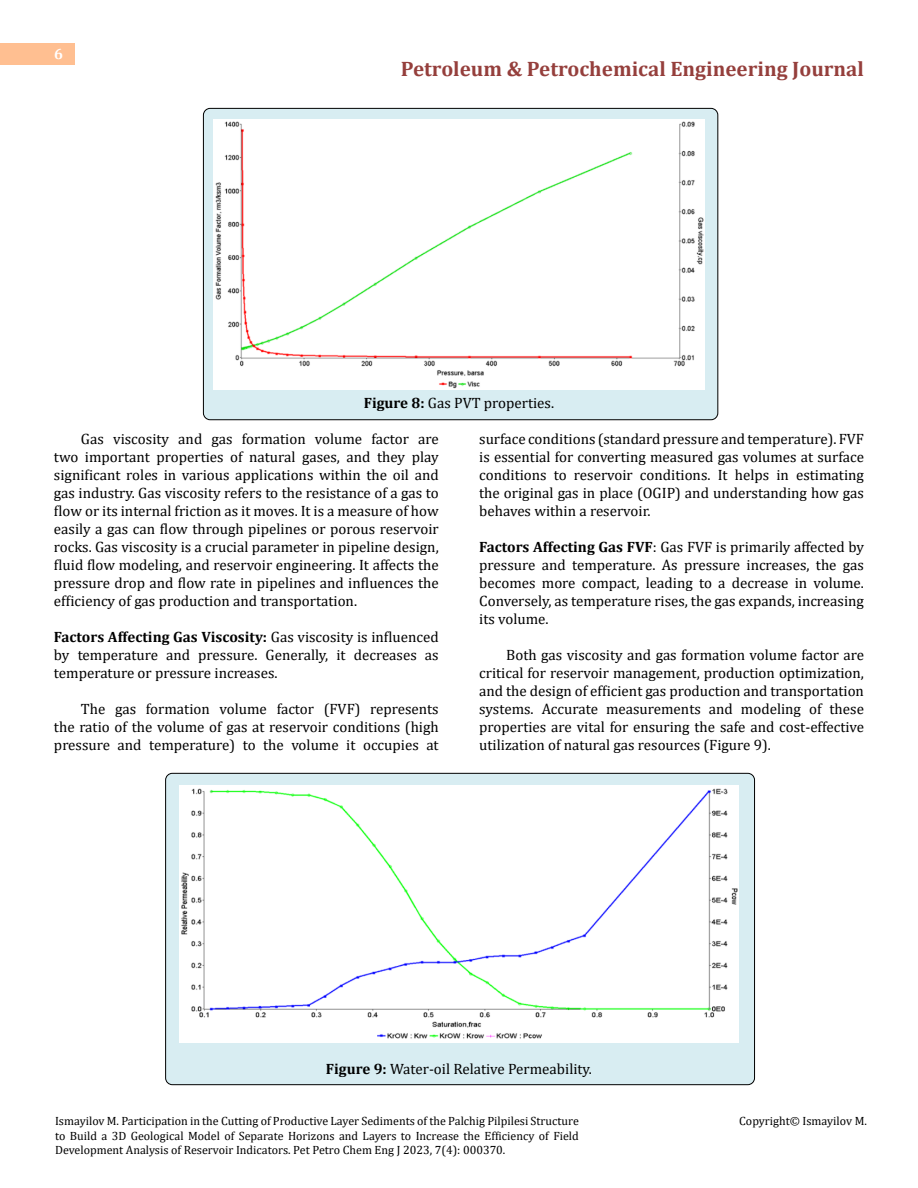
<style>
.page{position:relative;width:918px;height:1188px;background:#fff}
.page>*{position:absolute;margin:0;border:0;box-sizing:border-box;transform-origin:0 0}
.t1{font:700 21px "Cambria";color:#953f3c}
.t2{font:15px/18px "Cambria";color:#000;text-align:justify}
.t3{font:700 15px "Cambria";color:#fff}
.t4{font:12px/14.4px "Cambria";color:#000;text-align:justify}
.s1{font-weight:700}
</style>
<div class="page">
<div style="left:0;top:43px;width:75px;height:21px;background:#ffbf91"></div>
<div style="left:166px;top:773px;width:589px;height:312px;background:#d8edf2;border-radius:7px"></div>
<div style="left:203px;top:108px;width:515px;height:312px;background:#d8edf2;border-radius:7px"></div>
<div style="left:203px;top:108px;width:515px;height:312px;border:1px solid #000;border-radius:7px"></div>
<div style="left:213px;top:120px;width:492px;height:269px;background:#fff"></div>
<div style="left:179px;top:786px;width:560px;height:256px;background:#fff"></div>
<p class="t3" style="left:54px;top:44px;width:10px">6</p>
<h1 class="t1" style="left:401px;top:54px;width:465px">Petroleum &amp; Petrochemical Engineering Journal</h1>
<p class="t2" style="left:364px;top:393px;width:192px"><span class="s1">Figure 8:</span> Gas PVT properties.</p>
<p class="t2" style="left:54px;top:429px;width:386px;text-indent:27px">Gas viscosity and gas formation volume factor are two important properties of natural gases, and they play significant roles in various applications within the oil and gas industry. Gas viscosity refers to the resistance of a gas to flow or its internal friction as it moves. It is a measure of how easily a gas can flow through pipelines or porous reservoir rocks. Gas viscosity is a crucial parameter in pipeline design, fluid flow modeling, and reservoir engineering. It affects the pressure drop and flow rate in pipelines and influences the efficiency of gas production and transportation.</p>
<p class="t2" style="left:54px;top:627px;width:386px"><span class="s1">Factors Affecting Gas Viscosity:</span> Gas viscosity is influenced by temperature and pressure. Generally, it decreases as temperature or pressure increases.</p>
<p class="t2" style="left:54px;top:699px;width:386px;text-indent:27px">The gas formation volume factor (FVF) represents the ratio of the volume of gas at reservoir conditions (high pressure and temperature) to the volume it occupies at</p>
<p class="t2" style="left:479px;top:429px;width:386px">surface conditions (standard pressure and temperature). FVF is essential for converting measured gas volumes at surface conditions to reservoir conditions. It helps in estimating the original gas in place (OGIP) and understanding how gas behaves within a reservoir.</p>
<p class="t2" style="left:479px;top:537px;width:386px"><span class="s1">Factors Affecting Gas FVF</span>: Gas FVF is primarily affected by pressure and temperature. As pressure increases, the gas becomes more compact, leading to a decrease in volume.<br>Conversely, as temperature rises, the gas expands, increasing its volume.</p>
<p class="t2" style="left:479px;top:645px;width:386px;text-indent:27px">Both gas viscosity and gas formation volume factor are critical for reservoir management, production optimization, and the design of efficient gas production and transportation systems. Accurate measurements and modeling of these properties are vital for ensuring the safe and cost-effective utilization of natural gas resources (Figure 9).</p>
<p class="t2" style="left:326px;top:1059px;width:268px"><span class="s1">Figure 9:</span> Water-oil Relative Permeability.</p>
<p class="t4" style="left:55px;top:1114px;width:525px">Ismayilov M. Participation in the Cutting of Productive Layer Sediments of the Palchig Pilpilesi Structure to Build a 3D Geological Model of Separate Horizons and Layers to Increase the Efficiency of Field Development Analysis of Reservoir Indicators. Pet Petro Chem Eng J 2023, 7(4): 000370.</p>
<p class="t4" style="left:739px;top:1114px;width:129px">Copyright© Ismayilov M.</p>
</div>
